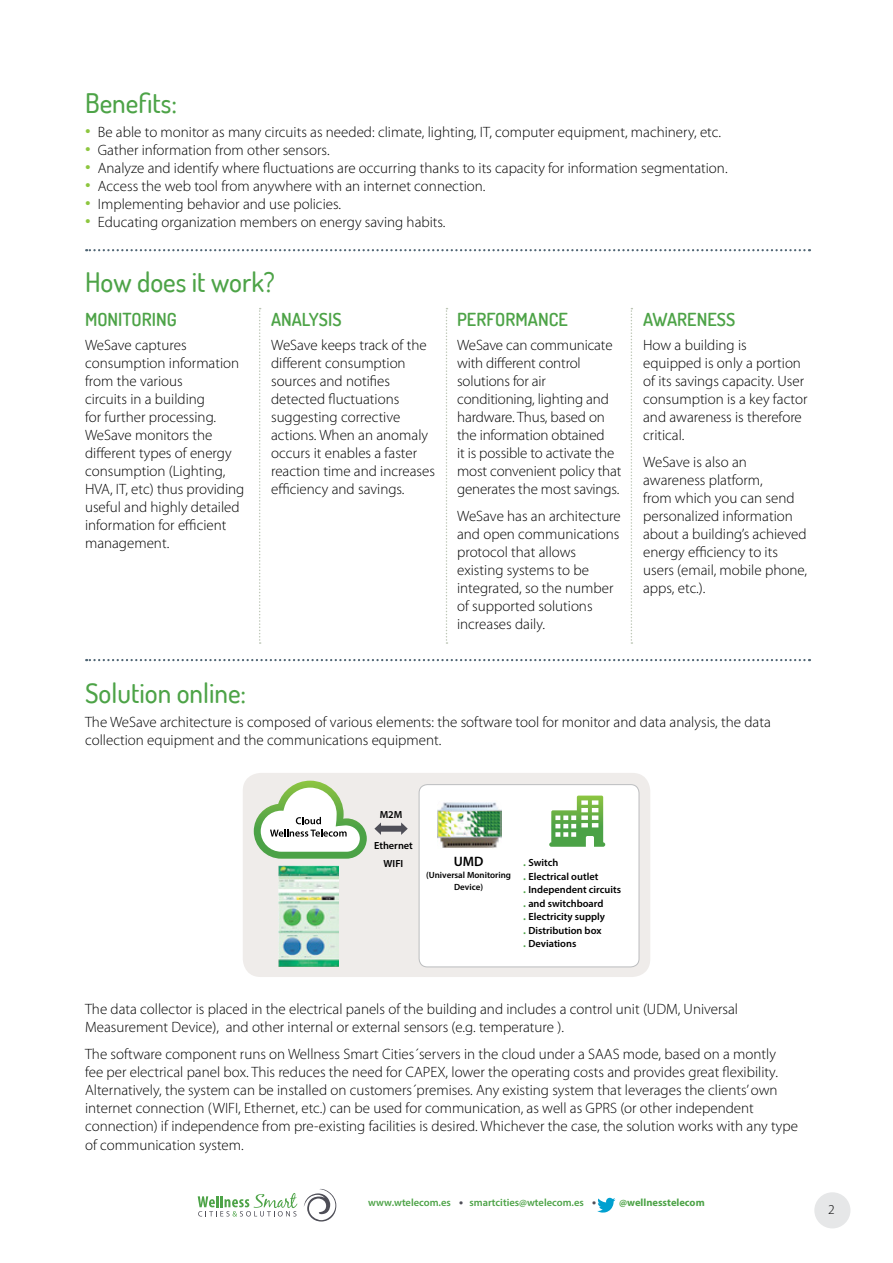
<style>
.page{position:relative;width:893px;height:1263px;background:#fff}
.page>*{position:absolute;margin:0;border:0;box-sizing:border-box;transform-origin:0 0}
.t1{font:500 27px "Dosis";color:#4da347}
.t2{font:600 18px "Dosis";color:#4da347}
.t3{font:300 15px/18px "Myriad Pro";color:#000}
.t4{font:600 13.65px "Myriad Pro";color:#000}
.t5{font:300 13.5px "Myriad Pro";color:#000}
.t6{font:600 10.5px "Myriad Pro";color:#4da347}
.t7{font:700 10.5px "Myriad Pro";color:#4da347}
.t8{font:600 10.35px/13.5px "Myriad Pro";color:#000;text-align:center}
.t9{font:600 9px/12px "Myriad Pro";color:#000;text-align:center}
.s1{font-size:22.5px;color:#8dc63f}
.s2{font-size:12px;color:#4da347}
.s3{font-weight:700;font-size:12px;color:#4e4e57}
</style>
<div class="page">
<div style="left:243px;top:773px;width:407px;height:204px;background:#efecea;border-radius:18px"></div>
<svg style="left:86px;top:249px;width:724px;height:2px"></svg>
<svg style="left:86px;top:659px;width:724px;height:2px"></svg>
<svg style="left:259px;top:308px;width:2px;height:336px"></svg>
<svg style="left:446px;top:308px;width:1px;height:336px"></svg>
<svg style="left:631px;top:308px;width:1px;height:336px"></svg>
<div style="left:419px;top:785px;width:220px;height:182px;background:#fff;border-radius:8px"></div>
<div style="left:419px;top:784px;width:220px;height:183px;border:1px solid #bbbdbf;border-radius:8px"></div>
<svg style="left:549px;top:795px;width:56px;height:52px"></svg>
<svg style="left:374px;top:822px;width:34px;height:13px"></svg>
<svg style="left:254px;top:781px;width:113px;height:78px"></svg>
<img style="left:437px;top:802px;width:64px;height:46px">
<img style="left:279px;top:866px;width:59px;height:100px">
<svg style="left:304px;top:1188px;width:32px;height:33px"></svg>
<svg style="left:198px;top:1193px;width:99px;height:23px"></svg>
<svg style="left:597px;top:1198px;width:18px;height:15px"></svg>
<div style="left:814px;top:1192px;width:36px;height:36px;background:#e6e7e8;border-radius:50%"></div>
<h1 class="t1" style="left:85px;top:85px;width:94px">Benefits:</h1>
<p class="t3" style="left:85px;top:123px;width:637px"><span class="s1">•</span> Be able to monitor as many circuits as needed: climate, lighting, IT, computer equipment, machinery, etc.</p>
<p class="t3" style="left:85px;top:141px;width:246px"><span class="s1">•</span> Gather information from other sensors.</p>
<p class="t3" style="left:85px;top:159px;width:644px"><span class="s1">•</span> Analyze and identify where fluctuations are occurring thanks to its capacity for information segmentation.</p>
<p class="t3" style="left:85px;top:177px;width:402px"><span class="s1">•</span> Access the web tool from anywhere with an internet connection.</p>
<p class="t3" style="left:85px;top:195px;width:258px"><span class="s1">•</span> Implementing behavior and use policies.</p>
<p class="t3" style="left:85px;top:213px;width:362px"><span class="s1">•</span> Educating organization members on energy saving habits.</p>
<h1 class="t1" style="left:85px;top:265px;width:191px">How does it work?</h1>
<p class="t2" style="left:85px;top:308px;width:93px">MONITORING</p>
<p class="t3" style="left:85px;top:336px;width:161px">WeSave captures consumption information from the various<br>circuits in a building<br>for further processing.<br>WeSave monitors the different types of energy consumption (Lighting,<br>HVA, IT, etc) thus providing useful and highly detailed information for efficient management.</p>
<p class="t2" style="left:271px;top:308px;width:72px">ANALYSIS</p>
<p class="t3" style="left:271px;top:336px;width:165px">WeSave keeps track of the different consumption sources and notifies detected fluctuations suggesting corrective actions. When an anomaly occurs it enables a faster reaction time and increases efficiency and savings.</p>
<p class="t2" style="left:457px;top:308px;width:112px">PERFORMANCE</p>
<p class="t3" style="left:457px;top:336px;width:166px">WeSave can communicate with different control solutions for air conditioning, lighting and hardware. Thus, based on the information obtained<br>it is possible to activate the most convenient policy that generates the most savings.</p>
<p class="t3" style="left:457px;top:507px;width:165px">WeSave has an architecture and open communications protocol that allows existing systems to be integrated, so the number of supported solutions increases daily.</p>
<p class="t2" style="left:643px;top:308px;width:94px">AWARENESS</p>
<p class="t3" style="left:643px;top:336px;width:166px">How a building is equipped is only a portion of its savings capacity. User consumption is a key factor and awareness is therefore critical.</p>
<p class="t3" style="left:643px;top:453px;width:165px">WeSave is also an awareness platform,<br>from which you can send personalized information about a building’s achieved energy efficiency to its users (email, mobile phone, apps, etc.).</p>
<h1 class="t1" style="left:85px;top:676px;width:163px">Solution online:</h1>
<p class="t3" style="left:85px;top:713px;width:687px">The WeSave architecture is composed of various elements: the software tool for monitor and data analysis, the data collection equipment and the communications equipment.</p>
<p class="t8" style="left:380px;top:807px;width:24px">M2M</p>
<p class="t8" style="left:374px;top:836px;width:40px;line-height:18px">Ethernet<br>WIFI</p>
<p class="t4" style="left:454px;top:853px;width:31px">UMD</p>
<p class="t9" style="left:426px;top:869px;width:86px">(Universal Monitoring<br>Device)</p>
<p class="t8" style="left:523px;top:856px;width:100px;text-align:left"><span class="s2">.</span> Switch<br><span class="s2">.</span> Electrical outlet<br><span class="s2">.</span> Independent circuits <span class="s2">.</span> and switchboard<br><span class="s2">.</span> Electricity supply<br><span class="s2">.</span> Distribution box<br><span class="s2">.</span> Deviations</p>
<p class="t3" style="left:85px;top:1000px;width:655px">The data collector is placed in the electrical panels of the building and includes a control unit (UDM, Universal<br>Measurement Device), and other internal or external sensors (e.g. temperature ).</p>
<p class="t3" style="left:85px;top:1045px;width:715px">The software component runs on Wellness Smart Cities´servers in the cloud under a SAAS mode, based on a montly<br>fee per electrical panel box. This reduces the need for CAPEX, lower the operating costs and provides great flexibility.<br>Alternatively, the system can be installed on customers´premises. Any existing system that leverages the clients’ own internet connection (WIFI, Ethernet, etc.) can be used for communication, as well as GPRS (or other independent connection) if independence from pre-existing facilities is desired. Whichever the case, the solution works with any type of communication system.</p>
<p class="t6" style="left:368px;top:1195px;width:230px">www.wtelecom.es <span class="s3">•</span> smartcities@wtelecom.es <span class="s3">•</span></p>
<p class="t7" style="left:619px;top:1195px;width:87px">@wellnesstelecom</p>
<p class="t5" style="left:828px;top:1202px;width:8px">2</p>
</div>
